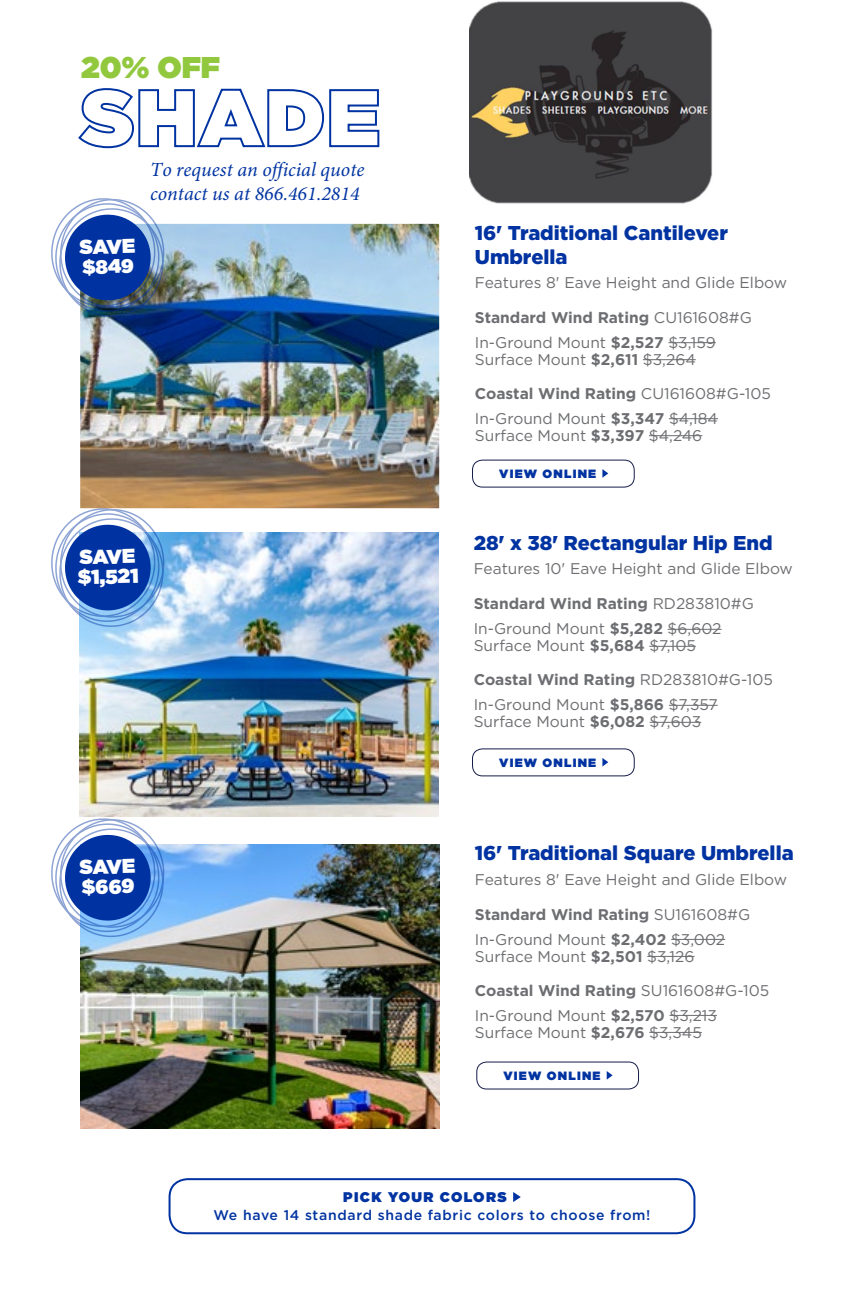
<style>
.page{position:relative;width:864px;height:1296px;background:#fff}
.page>*{position:absolute;margin:0;border:0;box-sizing:border-box;transform-origin:0 0}
.t1{font:900 30px "Gotham";color:#92c83e}
.t2{font:900 20px/24px "Gotham";color:#0033a1}
.t3{font:italic 20px/24px "Minion Pro";color:#0033a1}
.t4{font:900 20px/20px "Gotham";color:#fff}
.t5{font:900 19.6px "Gotham";color:#fff}
.t6{font:15.6px/25px "Gotham";color:#6d6e71}
.t7{font:500 14px "Gotham";letter-spacing:.05em;color:#0033a1}
.t8{font:900 14px "Gotham";letter-spacing:.1em;color:#0033a1}
.t9{font:900 12px "Gotham";letter-spacing:.1em;color:#0033a1}
.s1{font-weight:700}
</style>
<div class="page">
<img style="left:80px;top:844px;width:359px;height:284px">
<svg style="left:51px;top:815px;width:116px;height:124px"></svg>
<hr style="left:668px;top:342px;width:48px;height:1px;background:#6d6e71">
<hr style="left:643px;top:359px;width:53px;height:1px;background:#6d6e71">
<hr style="left:669px;top:418px;width:49px;height:1px;background:#6d6e71">
<hr style="left:649px;top:435px;width:53px;height:1px;background:#6d6e71">
<img style="left:80px;top:224px;width:359px;height:284px">
<img style="left:51px;top:198px;width:116px;height:120px">
<hr style="left:671px;top:939px;width:54px;height:1px;background:#6d6e71">
<hr style="left:647px;top:956px;width:48px;height:1px;background:#6d6e71">
<hr style="left:670px;top:1015px;width:47px;height:1px;background:#6d6e71">
<hr style="left:649px;top:1032px;width:53px;height:1px;background:#6d6e71">
<svg style="left:78px;top:88px;width:302px;height:61px"></svg>
<img style="left:80px;top:532px;width:359px;height:284px">
<svg style="left:51px;top:505px;width:116px;height:123px"></svg>
<hr style="left:668px;top:629px;width:54px;height:1px;background:#6d6e71">
<hr style="left:649px;top:646px;width:47px;height:1px;background:#6d6e71">
<hr style="left:669px;top:705px;width:49px;height:1px;background:#6d6e71">
<hr style="left:650px;top:722px;width:51px;height:1px;background:#6d6e71">
<div style="left:169px;top:1178px;width:526px;height:56px;border:2px solid #0033a1;border-radius:18px"></div>
<svg style="left:513px;top:1192px;width:8px;height:10px"></svg>
<div style="left:472px;top:460px;width:163px;height:28px;border:1px solid #141c47;border-radius:10px"></div>
<svg style="left:602px;top:469px;width:6px;height:9px"></svg>
<div style="left:476px;top:1062px;width:163px;height:28px;border:1px solid #141c47;border-radius:10px"></div>
<svg style="left:607px;top:1071px;width:6px;height:9px"></svg>
<div style="left:472px;top:748px;width:163px;height:28px;border:1px solid #141c47;border-radius:10px"></div>
<svg style="left:602px;top:758px;width:6px;height:9px"></svg>
<img style="left:470px;top:1px;width:243px;height:203px">
<h1 class="t1" style="left:81px;top:46px;width:141px">20% OFF</h1>
<p class="t4" style="left:79px;top:237px;width:57px;rotate:-2deg">SAVE</p>
<p class="t5" style="left:82px;top:253px;width:53px;rotate:-1deg">$849</p>
<p class="t3" style="left:150px;top:157px;width:216px">To request an official quote contact us at 866.461.2814</p>
<p class="t4" style="left:76px;top:547px;width:63px;rotate:-2deg">SAVE $1,521</p>
<p class="t4" style="left:79px;top:857px;width:57px;rotate:-2deg">SAVE $669</p>
<p class="t2" style="left:475px;top:221px;width:255px">16' Traditional Cantilever<br>Umbrella</p>
<p class="t6" style="left:475px;top:269px;width:314px">Features 8' Eave Height and Glide Elbow</p>
<p class="t6" style="left:475px;top:304px;width:278px"><span class="s1">Standard Wind Rating</span> CU161608#G<br>In-Ground Mount <span class="s1">$2,527</span> $3,159</p>
<p class="t6" style="left:475px;top:342px;width:298px;line-height:34px">Surface Mount <span class="s1">$2,611</span> $3,264<br><span class="s1">Coastal Wind Rating</span> CU161608#G-105</p>
<p class="t6" style="left:475px;top:409px;width:245px;line-height:17px">In-Ground Mount <span class="s1">$3,347</span> $4,184<br>Surface Mount <span class="s1">$3,397</span> $4,246</p>
<p class="t9" style="left:499px;top:465px;width:99px">VIEW ONLINE</p>
<p class="t2" style="left:474px;top:531px;width:300px">28' x 38' Rectangular Hip End</p>
<p class="t6" style="left:474px;top:556px;width:321px">Features 10' Eave Height and Glide Elbow</p>
<p class="t6" style="left:474px;top:591px;width:282px"><span class="s1">Standard Wind Rating</span> RD283810#G<br>In-Ground Mount <span class="s1">$5,282</span> $6,602</p>
<p class="t6" style="left:474px;top:629px;width:301px;line-height:34px">Surface Mount <span class="s1">$5,684</span> $7,105<br><span class="s1">Coastal Wind Rating</span> RD283810#G-105</p>
<p class="t6" style="left:474px;top:696px;width:246px;line-height:17px">In-Ground Mount <span class="s1">$5,866</span> $7,357<br>Surface Mount <span class="s1">$6,082</span> $7,603</p>
<p class="t9" style="left:499px;top:754px;width:99px">VIEW ONLINE</p>
<p class="t2" style="left:475px;top:841px;width:320px">16' Traditional Square Umbrella</p>
<p class="t6" style="left:475px;top:866px;width:314px">Features 8' Eave Height and Glide Elbow</p>
<p class="t6" style="left:475px;top:901px;width:277px"><span class="s1">Standard Wind Rating</span> SU161608#G<br>In-Ground Mount <span class="s1">$2,402</span> $3,002</p>
<p class="t6" style="left:475px;top:939px;width:296px;line-height:34px">Surface Mount <span class="s1">$2,501</span> $3,126<br><span class="s1">Coastal Wind Rating</span> SU161608#G-105</p>
<p class="t6" style="left:475px;top:1006px;width:244px;line-height:17px">In-Ground Mount <span class="s1">$2,570</span> $3,213<br>Surface Mount <span class="s1">$2,676</span> $3,345</p>
<p class="t9" style="left:504px;top:1067px;width:99px">VIEW ONLINE</p>
<p class="t8" style="left:343px;top:1187px;width:165px">PICK YOUR COLORS</p>
<p class="t7" style="left:214px;top:1206px;width:438px">We have 14 standard shade fabric colors to choose from!</p>
</div>
